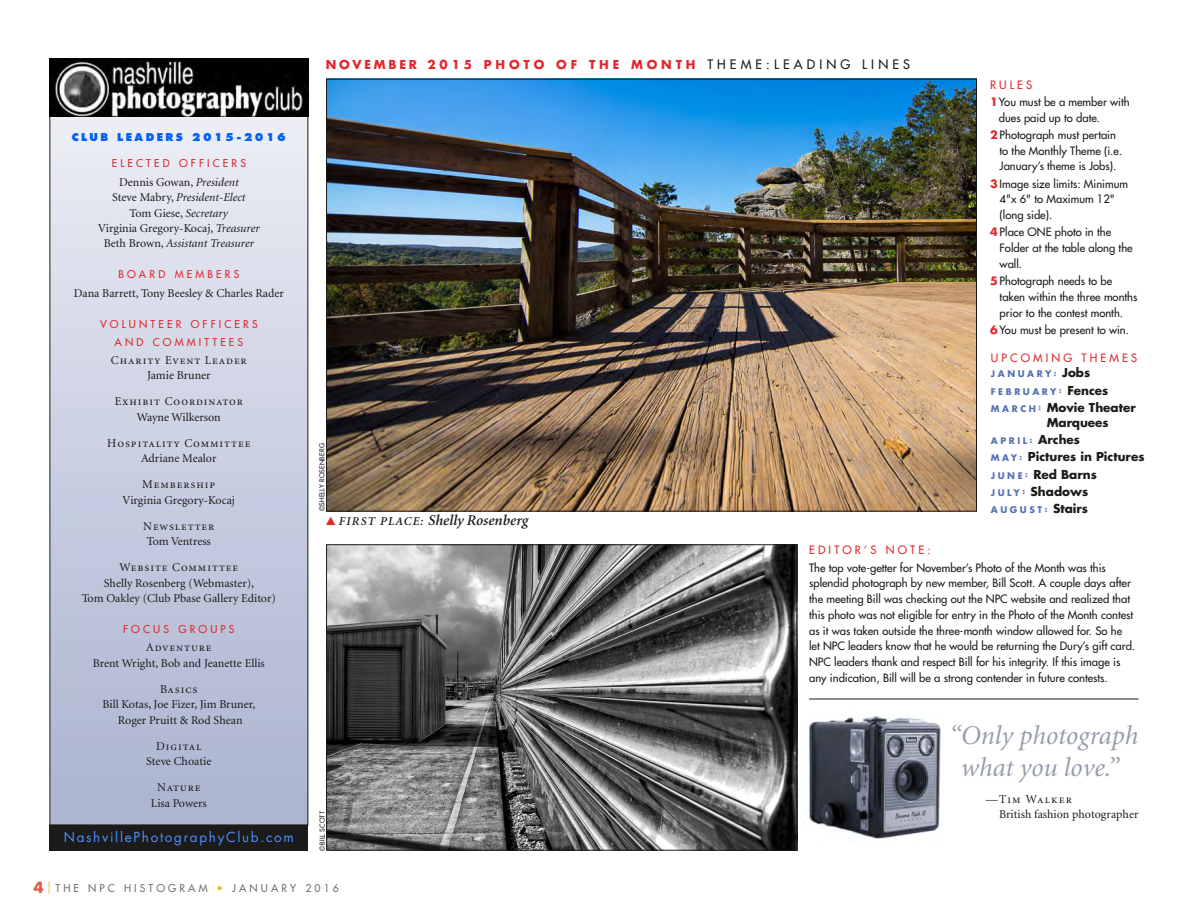
<style>
.page{position:relative;width:1188px;height:918px;background:#fff}
.page>*{position:absolute;margin:0;border:0;box-sizing:border-box;transform-origin:0 0}
.t1{font:italic 27px/32.4px "Minion";color:#969caa;text-align:center}
.t2{font:italic 600 15px "Minion";letter-spacing:.005em;color:#1b1b1a}
.t3{font:13.5px "Futura";letter-spacing:.125em;color:#4d8fff}
.t4{font:12px/15.5px "Minion";color:#1b1b1a;text-align:center}
.t5{font:12px "Minion Regular SC";letter-spacing:.075em;color:#1b1b1a}
.t6{font:700 12px/17.2px "Futura";color:#1b1b1a}
.t7{font:700 12px "Futura";letter-spacing:.32em;color:#e0282d}
.t8{font:12px "Minion Regular SC";letter-spacing:.095em;color:#1b1b1a}
.t9{font:11.25px/15.8px "Futura";color:#1b1b1a}
.t10{font:11.25px "Futura";letter-spacing:.275em;color:#e0282d}
.t11{font:10.5px/17.5px "Futura";letter-spacing:.3em;color:#e0282d;text-align:center}
.t12{font:10.5px "Futura";letter-spacing:.295em;color:#727273}
.t13{font:800 10.5px "Futura";letter-spacing:.225em;color:#005fff}
.t14{font:700 8.85px/17.2px "Futura";letter-spacing:.285em;color:#5673b6}
.t15{font:6.75px "Futura";letter-spacing:.025em;color:#1b1b1a}
.s1{font-style:italic}
.s2{font-weight:400;font-size:12.75px;color:#1b1b1a}
.s3{font-family:"Minion Semibold Italic SC";font-weight:400;font-style:normal;font-size:12px}
.s4{color:#e0282d}
.s5{font-weight:700;color:#e0282d}
.s6{font-size:12px;color:#1b1b1a}
.s7{font-size:8.85px;color:#5673b6}
.s8{font-size:7.5px;color:#5673b6}
.s9{font-weight:700;font-size:15px;color:#e05c45}
.s10{font-weight:300;font-size:15px;color:#f8b304}
.s11{color:#f8b304}
</style>
<div class="page">
<img style="left:808px;top:716px;width:133px;height:123px">
<div style="left:50px;top:117px;width:258px;height:708px;background:linear-gradient(to bottom,#ebecf5,#a9b3cf)"></div>
<img style="left:50px;top:58px;width:258px;height:59px">
<div style="left:50px;top:825px;width:258px;height:25px;background:#1b1b1a"></div>
<img style="left:328px;top:81px;width:647px;height:428px">
<img style="left:326px;top:546px;width:471px;height:305px">
<div style="left:326px;top:544px;width:471px;height:306px;border:1px solid #1b1b1a"></div>
<hr style="left:809px;top:699px;width:330px;height:1px;background:#1b1b1a">
<p class="t13" style="left:72px;top:130px;width:216px">CLUB LEADERS 2015-2016</p>
<p class="t11" style="left:112px;top:154px;width:136px">ELECTED OFFICERS</p>
<p class="t4" style="left:98px;top:175px;width:163px">Dennis Gowan, <span class="s1">President<br></span>Steve Mabry, <span class="s1">President-Elect<br></span>Tom Giese, <span class="s1">Secretary<br></span>Virginia Gregory-Kocaj, <span class="s1">Treasurer<br></span>Beth Brown, <span class="s1">Assistant Treasurer</span></p>
<p class="t11" style="left:118px;top:266px;width:122px">BOARD MEMBERS</p>
<p class="t4" style="left:74px;top:286px;width:212px">Dana Barrett, Tony Beesley &amp; Charles Rader</p>
<p class="t11" style="left:100px;top:315px;width:159px">VOLUNTEER OFFICERS<br>AND COMMITTEES</p>
<p class="t5" style="left:111px;top:354px;width:137px">Charity Event Leader</p>
<p class="t4" style="left:147px;top:368px;width:65px">Jamie Bruner</p>
<p class="t5" style="left:115px;top:396px;width:130px">Exhibit Coordinator</p>
<p class="t4" style="left:137px;top:410px;width:85px">Wayne Wilkerson</p>
<p class="t5" style="left:107px;top:437px;width:145px">Hospitality Committee</p>
<p class="t4" style="left:141px;top:451px;width:77px">Adriane Mealor</p>
<p class="t5" style="left:142px;top:478px;width:75px">Membership</p>
<p class="t4" style="left:123px;top:493px;width:114px">Virginia Gregory-Kocaj</p>
<p class="t5" style="left:143px;top:520px;width:73px">Newsletter</p>
<p class="t4" style="left:147px;top:534px;width:66px">Tom Ventress</p>
<p class="t5" style="left:119px;top:561px;width:120px">Website Committee</p>
<p class="t4" style="left:82px;top:575px;width:196px">Shelly Rosenberg (Webmaster),<br>Tom Oakley (Club Pbase Gallery Editor)</p>
<p class="t11" style="left:123px;top:620px;width:113px">FOCUS GROUPS</p>
<p class="t5" style="left:146px;top:642px;width:67px">Adventure</p>
<p class="t4" style="left:93px;top:656px;width:174px">Brent Wright, Bob and Jeanette Ellis</p>
<p class="t5" style="left:160px;top:683px;width:39px">Basics</p>
<p class="t4" style="left:103px;top:697px;width:154px">Bill Kotas, Joe Fizer, Jim Bruner,<br>Roger Pruitt &amp; Rod Shean</p>
<p class="t5" style="left:156px;top:740px;width:47px">Digital</p>
<p class="t4" style="left:146px;top:754px;width:67px">Steve Choatie</p>
<p class="t5" style="left:157px;top:781px;width:45px">Nature</p>
<p class="t4" style="left:151px;top:795px;width:57px">Lisa Powers</p>
<p class="t3" style="left:64px;top:827px;width:232px">NashvillePhotographyClub.com</p>
<p class="t7" style="left:326px;top:56px;width:586px">NOVEMBER 2015 PHOTO OF THE MONTH <span class="s2">THEME:LEADING LINES</span></p>
<p class="t15" style="left:318px;top:511px;width:70px;rotate:-90deg">©SHELLY ROSENBERG</p>
<h2 class="t2" style="left:339px;top:513px;width:191px"><span class="s3">FIRST PLACE:</span> Shelly Rosenberg</h2>
<p class="t9" style="left:990px;top:76px;width:141px;line-height:17.2px"><span class="s4">RULES<br></span><span class="s5">1</span>You must be a member with</p>
<p class="t9" style="left:990px;top:109px;width:128px;line-height:17.2px;text-indent:9px">dues paid up to date.<br><span class="s5">2</span> Photograph must pertain</p>
<p class="t9" style="left:1000px;top:143px;width:124px">to the Monthly Theme (i.e.<br>January’s theme is Jobs).</p>
<p class="t9" style="left:1000px;top:176px;width:130px;text-indent:-10px"><span class="s5">3</span> Image size limits: Minimum<br>4"x 6" to Maximum 12" (long side).</p>
<p class="t9" style="left:1000px;top:224px;width:135px;text-indent:-10px"><span class="s5">4</span> Place ONE photo in the<br>Folder at the table along the wall.</p>
<p class="t9" style="left:1000px;top:273px;width:139px;text-indent:-10px"><span class="s5">5</span> Photograph needs to be taken within the three months prior to the contest month.</p>
<p class="t9" style="left:990px;top:322px;width:141px"><span class="s5">6</span> You must be present to win.</p>
<p class="t10" style="left:991px;top:351px;width:148px">UPCOMING THEMES</p>
<p class="t14" style="left:991px;top:365px;width:119px">JANUARY<sup>:</sup> <span class="s6">Jobs<br></span>FEBRUARY<sup>:</sup> <span class="s6">Fences</span></p>
<p class="t6" style="left:1047px;top:399px;width:91px;line-height:15px;text-indent:-56px"><span class="s7">M A R C H</span> <span class="s8">:</span> Movie Theater<br>Marquees</p>
<p class="t6" style="left:991px;top:431px;width:155px"><span class="s7">A P R I L</span> <span class="s8">:</span> Arches<br><span class="s7">M A Y</span> <span class="s8">:</span> Pictures in Pictures<br><span class="s7">J U N E</span> <span class="s8">:</span> Red Barns<br><span class="s7">J U L Y</span> <span class="s8">:</span> Shadows</p>
<p class="t14" style="left:991px;top:501px;width:99px">AUGUST<sup>:</sup> <span class="s6">Stairs</span></p>
<p class="t15" style="left:318px;top:851px;width:41px;rotate:-90deg">©BILL SCOTT</p>
<p class="t10" style="left:809px;top:543px;width:123px">EDITOR’S NOTE:</p>
<p class="t9" style="left:809px;top:559px;width:328px">The top vote-getter for November’s Photo of the Month was this splendid photograph by new member, Bill Scott. A couple days after the meeting Bill was checking out the NPC website and realized that this photo was not eligible for entry in the Photo of the Month contest as it was taken outside the three-month window allowed for. So he let NPC leaders know that he would be returning the Dury’s gift card.<br>NPC leaders thank and respect Bill for his integrity. If this image is any indication, Bill will be a strong contender in future contests.</p>
<h1 class="t1" style="left:950px;top:720px;width:190px">“Only photograph what you love.”</h1>
<p class="t8" style="left:986px;top:794px;width:88px">—Tim Walker</p>
<p class="t4" style="left:999px;top:807px;width:141px">British fashion photographer</p>
<p class="t12" style="left:34px;top:881px;width:307px"><span class="s9">4</span><span class="s10">|</span>THE NPC HISTOGRAM <span class="s11">•</span> JANUARY 2016</p>
</div>
